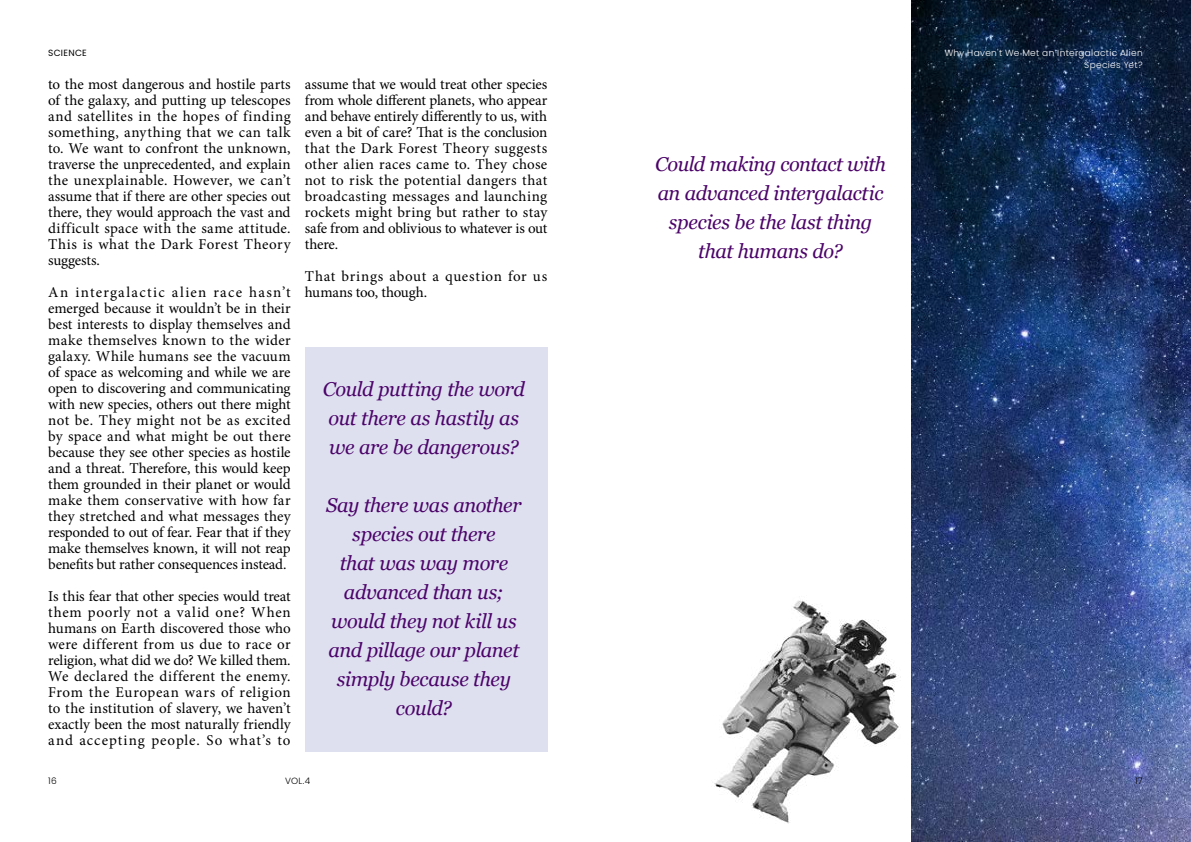
<style>
.page{position:relative;width:1191px;height:842px;background:#fff}
.page>*{position:absolute;margin:0;border:0;box-sizing:border-box;transform-origin:0 0}
.t1{font:italic 20px/29px "Georgia";letter-spacing:-.02em;color:#4c0469;text-align:center}
.t2{font:15px/16px "Minion Pro";letter-spacing:.005em;color:#000;text-align:justify}
.t3{font:15px/16px "Minion Pro";letter-spacing:.035em;color:#000}
.t4{font:300 9px/12px "Poppins";letter-spacing:.04em;color:#fff;text-align:right}
.t5{font:300 9px "Poppins";letter-spacing:.03em;color:#000}
.t6{font:9px "Poppins";letter-spacing:.03em;color:#000}
</style>
<div class="page">
<div style="left:305px;top:347px;width:242px;height:404px;background:#dee0f0"></div>
<img style="left:911px;top:0;width:280px;height:842px">
<img style="left:714px;top:600px;width:185px;height:223px">
<p class="t6" style="left:48px;top:47px;width:40px">SCIENCE</p>
<p class="t2" style="left:48px;top:76px;width:244px">to the most dangerous and hostile parts of the galaxy, and putting up telescopes and satellites in the hopes of finding something, anything that we can talk to. We want to confront the unknown, traverse the unprecedented, and explain the unexplainable. However, we can’t assume that if there are other species out there, they would approach the vast and difficult space with the same attitude.<br>This is what the Dark Forest Theory suggests.</p>
<p class="t2" style="left:48px;top:284px;width:244px">An intergalactic alien race hasn’t emerged because it wouldn’t be in their best interests to display themselves and make themselves known to the wider galaxy. While humans see the vacuum of space as welcoming and while we are open to discovering and communicating with new species, others out there might not be. They might not be as excited by space and what might be out there because they see other species as hostile and a threat. Therefore, this would keep them grounded in their planet or would make them conservative with how far they stretched and what messages they responded to out of fear. Fear that if they make themselves known, it will not reap benefits but rather consequences instead.</p>
<p class="t2" style="left:48px;top:588px;width:244px">Is this fear that other species would treat them poorly not a valid one? When humans on Earth discovered those who were different from us due to race or religion, what did we do? We killed them.<br>We declared the different the enemy.<br>From the European wars of religion to the institution of slavery, we haven’t exactly been the most naturally friendly and accepting people. So what’s to</p>
<p class="t2" style="left:305px;top:76px;width:244px">assume that we would treat other species from whole different planets, who appear and behave entirely differently to us, with even a bit of care? That is the conclusion that the Dark Forest Theory suggests other alien races came to. They chose not to risk the potential dangers that broadcasting messages and launching rockets might bring but rather to stay safe from and oblivious to whatever is out there.</p>
<p class="t3" style="left:305px;top:268px;width:244px">That brings about a question for us humans too, though.</p>
<h1 class="t1" style="left:323px;top:374px;width:204px;text-align:left">Could putting the word out there as hastily as we are be dangerous?</h1>
<h1 class="t1" style="left:326px;top:490px;width:197px">Say there was another species out there<br>that was way more advanced than us; would they not kill us and pillage our planet simply because they could?</h1>
<h1 class="t1" style="left:655px;top:148px;width:233px">Could making contact with an advanced intergalactic species be the last thing that humans do?</h1>
<p class="t4" style="left:944px;top:47px;width:199px">Why Haven't We Met an Intergalactic Alien<br>Species Yet?</p>
<p class="t5" style="left:48px;top:775px;width:10px">16</p>
<p class="t5" style="left:285px;top:775px;width:27px">VOL.4</p>
<p class="t5" style="left:1135px;top:775px;width:9px">17</p>
</div>
